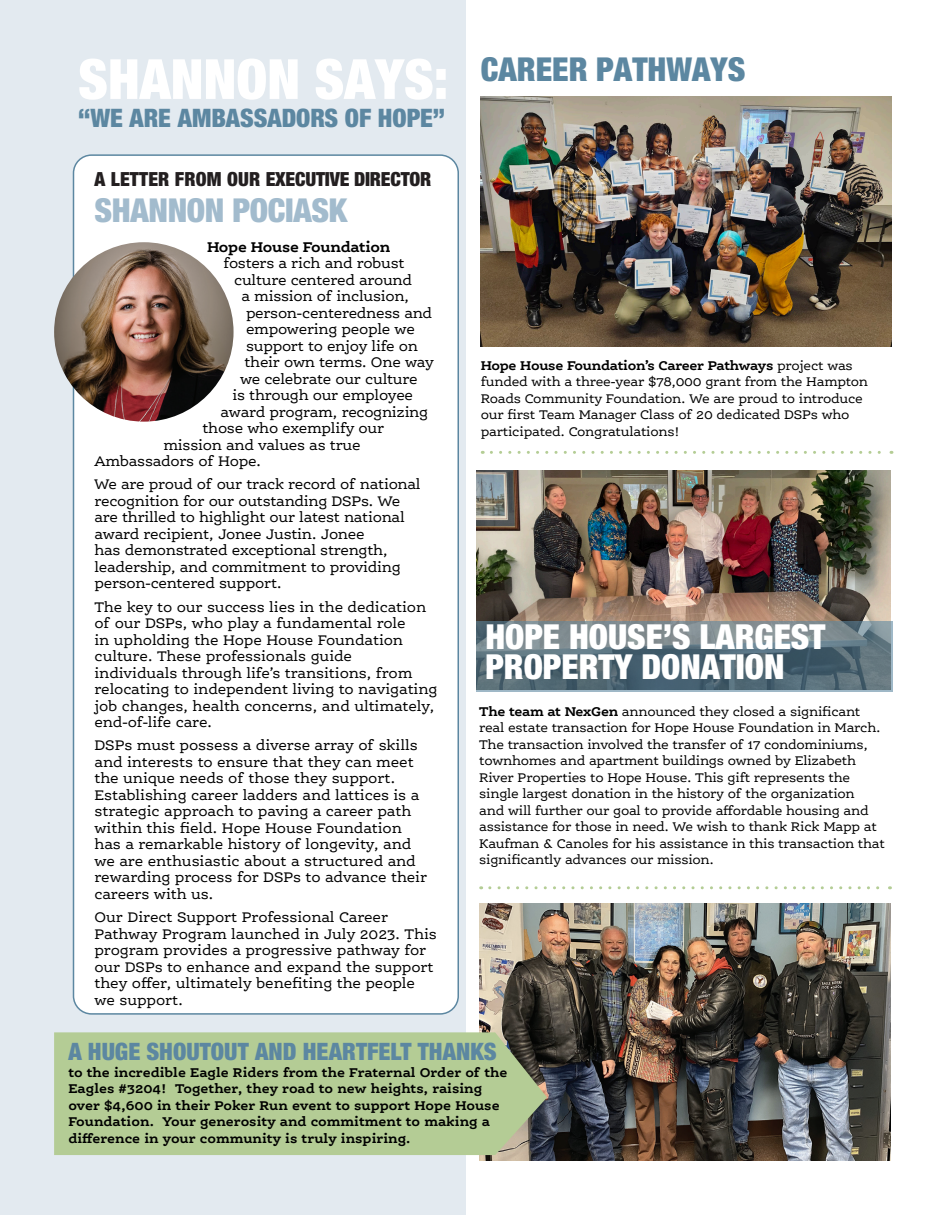
<style>
.page{position:relative;width:945px;height:1215px;background:#fff}
.page>*{position:absolute;margin:0;border:0;box-sizing:border-box;transform-origin:0 0}
.t1{font:900 condensed 55.5px "Helvetica Neue";color:#fff}
.t2{font:900 condensed 34.5px "Helvetica Neue";color:#fff}
.t3{font:900 condensed 33px "Helvetica Neue";letter-spacing:-.01em;color:#a2bbcd}
.t4{font:900 condensed 33px "Helvetica Neue";color:#5c87a1}
.t5{font:900 condensed 25.5px "Helvetica Neue";color:#5c87a1}
.t6{font:900 condensed 24px "Helvetica Neue";color:#5c87a1}
.t7{font:900 condensed 19.5px "Helvetica Neue";letter-spacing:-.01em;color:#231f20}
.t8{font:15px/16.5px "Ernestine Pro";letter-spacing:-.01em;color:#000}
.t9{font:700 15px "Ernestine Pro";letter-spacing:-.02em;color:#000}
.t10{font:13.5px/16.5px "Ernestine Pro";letter-spacing:-.02em;color:#000}
.t11{font:700 13.5px/16.5px "Ernestine Pro";color:#000}
.s1{font-weight:700}
</style>
<div class="page">
<div style="left:0;top:0;width:466px;height:1215px;background:#e3eaf0"></div>
<div style="left:74px;top:155px;width:384px;height:859px;background:#fff;border-radius:18px"></div>
<div style="left:73px;top:154px;width:386px;height:861px;border:2px solid #5c87a1;border-radius:18px"></div>
<img style="left:54px;top:242px;width:180px;height:180px;border-radius:90px">
<svg style="left:491px;top:451px;width:401px;height:3px"></svg>
<svg style="left:490px;top:886px;width:400px;height:3px"></svg>
<img style="left:481px;top:97px;width:410px;height:249px">
<img style="left:479px;top:904px;width:412px;height:257px">
<img style="left:476px;top:470px;width:415px;height:152px">
<svg style="left:476px;top:622px;width:416px;height:70px;background:#617580"></svg>
<div style="left:54px;top:1032px;width:493px;height:123px;background:#b4cc95"></div>
<p class="t1" style="left:78px;top:45px;width:372px">SHANNON SAYS:</p>
<p class="t5" style="left:78px;top:103px;width:368px">“WE ARE AMBASSADORS OF HOPE”</p>
<p class="t7" style="left:94px;top:167px;width:338px">A LETTER FROM OUR EXECUTIVE DIRECTOR</p>
<p class="t3" style="left:94px;top:190px;width:254px">SHANNON POCIASK</p>
<p class="t9" style="left:207px;top:237px;width:185px">Hope House Foundation</p>
<p class="t8" style="left:224px;top:255px;width:183px">fosters a rich and robust</p>
<p class="t8" style="left:234px;top:271px;width:180px">culture centered around</p>
<p class="t8" style="left:242px;top:288px;width:169px">a mission of inclusion,</p>
<p class="t8" style="left:246px;top:304px;width:188px">person-centeredness and</p>
<p class="t8" style="left:246px;top:321px;width:170px">empowering people we</p>
<p class="t8" style="left:246px;top:337px;width:174px">support to enjoy life on</p>
<p class="t8" style="left:244px;top:354px;width:191px">their own terms. One way</p>
<p class="t8" style="left:240px;top:370px;width:179px">we celebrate our culture</p>
<p class="t8" style="left:232px;top:387px;width:182px">is through our employee</p>
<p class="t8" style="left:220px;top:403px;width:209px">award program, recognizing</p>
<p class="t8" style="left:202px;top:420px;width:183px">those who exemplify our</p>
<p class="t8" style="left:164px;top:436px;width:199px">mission and values as true</p>
<p class="t8" style="left:94px;top:453px;width:168px">Ambassadors of Hope.</p>
<p class="t8" style="left:94px;top:476px;width:328px">We are proud of our track record of national recognition for our outstanding DSPs. We are thrilled to highlight our latest national award recipient, Jonee Justin. Jonee<br>has demonstrated exceptional strength, leadership, and commitment to providing person-centered support.</p>
<p class="t8" style="left:94px;top:598px;width:345px">The key to our success lies in the dedication of our DSPs, who play a fundamental role<br>in upholding the Hope House Foundation culture. These professionals guide individuals through life’s transitions, from relocating to independent living to navigating job changes, health concerns, and ultimately, end-of-life care.</p>
<p class="t8" style="left:94px;top:737px;width:334px">DSPs must possess a diverse array of skills and interests to ensure that they can meet the unique needs of those they support.<br>Establishing career ladders and lattices is a strategic approach to paving a career path within this field. Hope House Foundation has a remarkable history of longevity, and we are enthusiastic about a structured and rewarding process for DSPs to advance their careers with us.</p>
<p class="t8" style="left:94px;top:909px;width:344px">Our Direct Support Professional Career Pathway Program launched in July 2023. This program provides a progressive pathway for our DSPs to enhance and expand the support they offer, ultimately benefiting the people we support.</p>
<p class="t4" style="left:481px;top:49px;width:266px">CAREER PATHWAYS</p>
<p class="t10" style="left:481px;top:357px;width:389px"><span class="s1">Hope House Foundation’s Career Pathways</span> project was funded with a three-year $78,000 grant from the Hampton Roads Community Foundation. We are proud to introduce our first Team Manager Class of 20 dedicated DSPs who participated. Congratulations!</p>
<p class="t2" style="left:485px;top:616px;width:341px">HOPE HOUSE’S LARGEST</p>
<p class="t2" style="left:485px;top:646px;width:301px">PROPERTY DONATION</p>
<p class="t10" style="left:479px;top:703px;width:407px"><span class="s1">The team at NexGen</span> announced they closed a significant real estate transaction for Hope House Foundation in March.<br>The transaction involved the transfer of 17 condominiums, townhomes and apartment buildings owned by Elizabeth River Properties to Hope House. This gift represents the single largest donation in the history of the organization<br>and will further our goal to provide affordable housing and assistance for those in need. We wish to thank Rick Mapp at Kaufman &amp; Canoles for his assistance in this transaction that significantly advances our mission.</p>
<p class="t6" style="left:68px;top:1037px;width:430px">A HUGE SHOUTOUT AND HEARTFELT THANKS</p>
<p class="t11" style="left:68px;top:1064px;width:441px">to the incredible Eagle Riders from the Fraternal Order of the Eagles #3204! Together, they road to new heights, raising over $4,600 in their Poker Run event to support Hope House Foundation. Your generosity and commitment to making a difference in your community is truly inspiring.</p>
</div>
